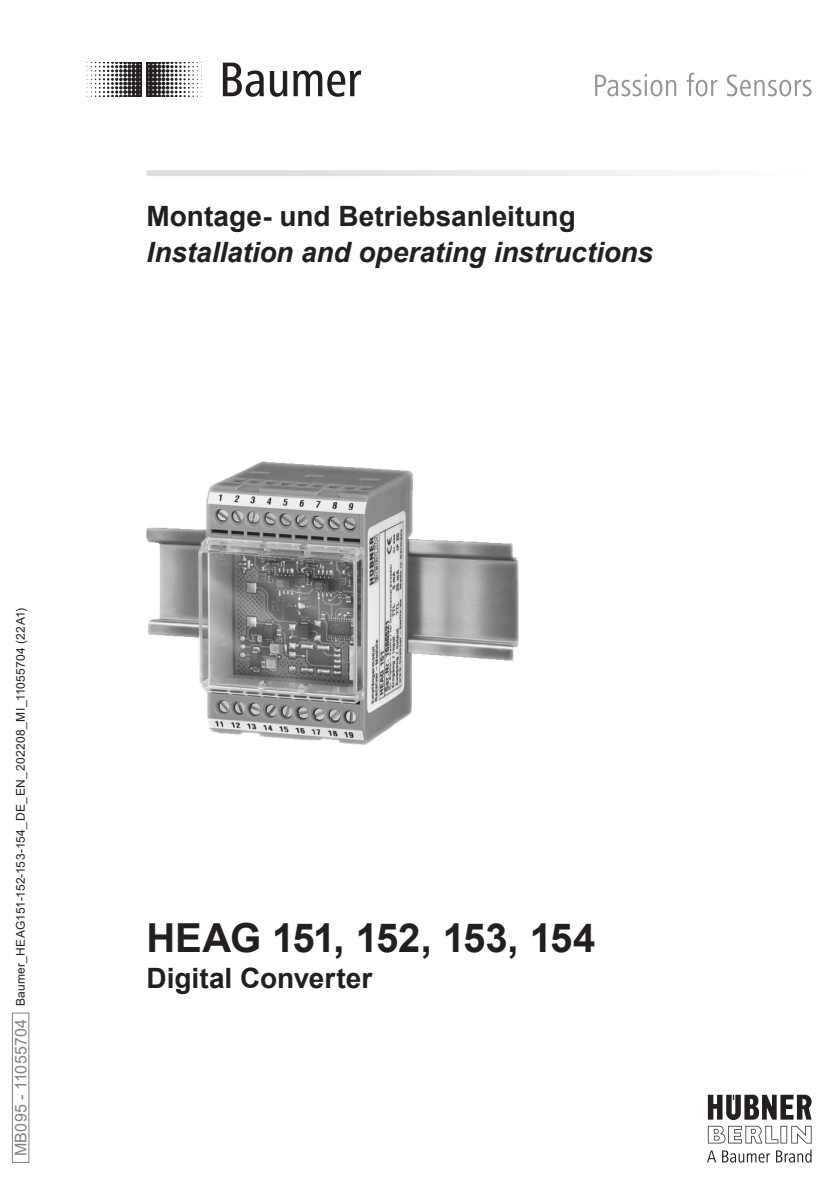
<style>
.page{position:relative;width:840px;height:1191px;background:#fff}
.page>*{position:absolute;margin:0;border:0;box-sizing:border-box;transform-origin:0 0}
.t1{font:700 40px "Arial";letter-spacing:-.035em;color:#231f20}
.t2{font:700 28px "Arial";color:#231f20}
.t3{font:italic 700 28px "Arial";letter-spacing:-.005em;color:#231f20}
.t4{font:12px "Arial";letter-spacing:.02em;color:#231f20}
.s1{font-size:16px;color:#808285}
</style>
<div class="page">
<div style="left:12px;top:1012px;width:17px;height:150px;border:1px solid #808285"></div>
<svg style="left:223px;top:63px;width:41px;height:34px"></svg>
<svg style="left:270px;top:71px;width:17px;height:26px"></svg>
<svg style="left:293px;top:70px;width:68px;height:27px"></svg>
<svg style="left:87px;top:62px;width:115px;height:35px"></svg>
<svg style="left:146px;top:170px;width:512px;height:6px;fill:#e5e6e8"></svg>
<svg style="left:595px;top:74px;width:81px;height:22px"></svg>
<svg style="left:686px;top:73px;width:31px;height:23px"></svg>
<svg style="left:727px;top:74px;width:84px;height:22px"></svg>
<svg style="left:707px;top:1094px;width:104px;height:68px"></svg>
<img style="left:146px;top:462px;width:373px;height:283px">
<h2 class="t2" style="left:146px;top:196px;width:430px">Montage- und Betriebsanleitung</h2>
<h2 class="t3" style="left:146px;top:233px;width:508px">Installation and operating instructions</h2>
<p class="t4" style="left:12px;top:1156px;width:550px;rotate:-90deg"><span class="s1">MB095 - 11055704</span> Baumer_HEAG151-152-153-154_DE_EN_202208_MI_11055704 (22A1)</p>
<h1 class="t1" style="left:146px;top:910px;width:450px">HEAG 151, 152, 153, 154</h1>
<h2 class="t2" style="left:146px;top:958px;width:227px">Digital Converter</h2>
</div>
